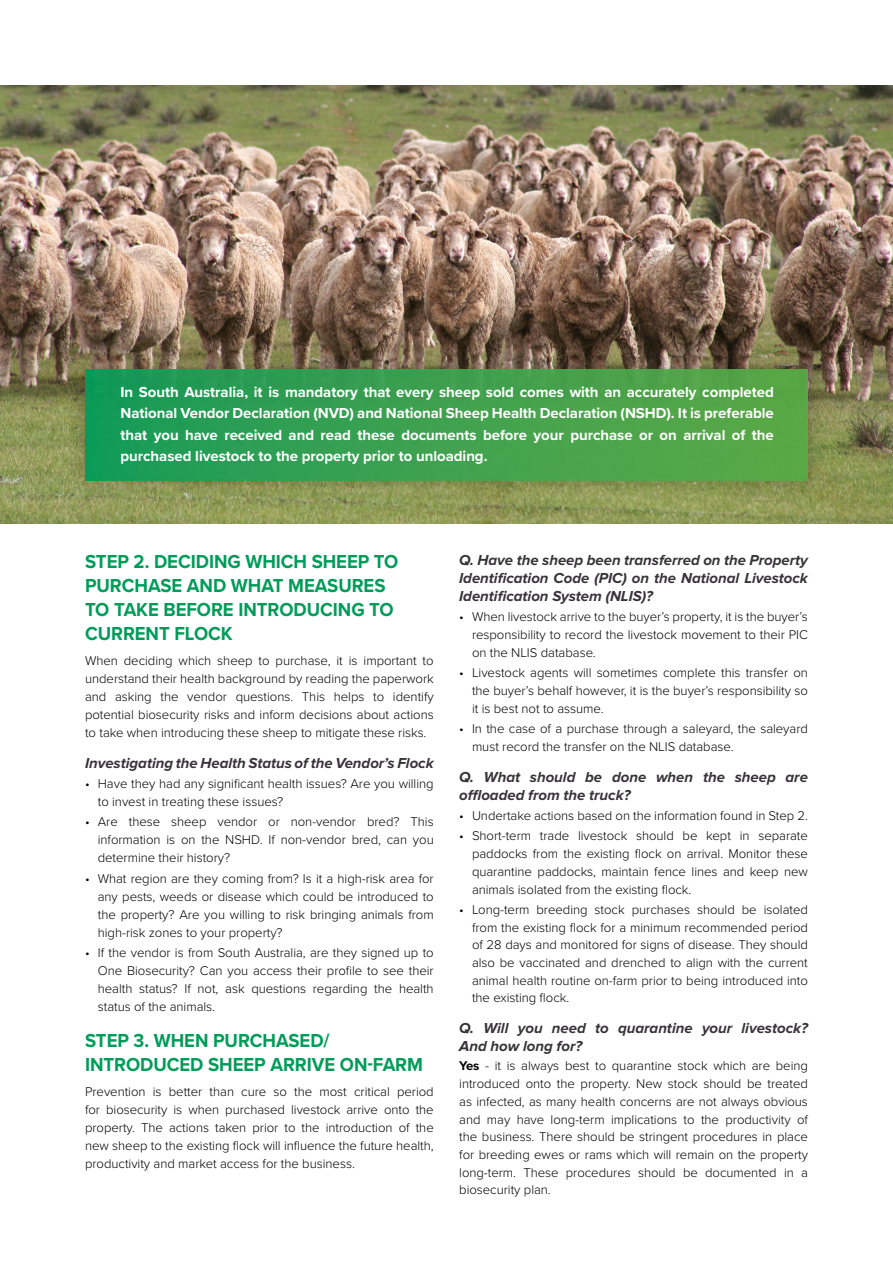
<style>
.page{position:relative;width:893px;height:1263px;background:#fff}
.page>*{position:absolute;margin:0;border:0;box-sizing:border-box;transform-origin:0 0}
.t1{font:700 19.5px/24px "Proxima Nova";letter-spacing:-.005em;color:#009c59;scale:.95 1}
.t2{font:700 15px/21px "Proxima Nova";letter-spacing:-.005em;color:#fff;text-align:justify}
.t3{font:italic 700 15px/18px "Proxima Nova";letter-spacing:-.005em;color:#373437}
.t4{font:300 13.2px/18px "Proxima Nova";letter-spacing:-.005em;color:#000;text-align:justify}
.s1{font-weight:700}
</style>
<div class="page">
<img style="left:0;top:85px;width:893px;height:438px">
<div style="left:65px;top:350px;width:763px;height:150px;background:#000;opacity:.3"></div>
<div style="left:85px;top:370px;width:723px;height:110px;background:linear-gradient(to right,#199a58,#5fa846)"></div>
<p class="t2" style="left:120px;top:382px;width:655px">In South Australia, it is mandatory that every sheep sold comes with an accurately completed National Vendor Declaration (NVD) and National Sheep Health Declaration (NSHD). It is preferable that you have received and read these documents before your purchase or on arrival of the purchased livestock to the property prior to unloading.</p>
<h1 class="t1" style="left:85px;top:549px;width:331px">STEP 2. DECIDING WHICH SHEEP TO<br>PURCHASE AND WHAT MEASURES<br>TO TAKE BEFORE INTRODUCING TO<br>CURRENT FLOCK</h1>
<p class="t4" style="left:85px;top:651px;width:350px">When deciding which sheep to purchase, it is important to understand their health background by reading the paperwork and asking the vendor questions. This helps to identify potential biosecurity risks and inform decisions about actions to take when introducing these sheep to mitigate these risks.</p>
<p class="t3" style="left:85px;top:755px;width:350px">Investigating the Health Status of the Vendor’s Flock</p>
<p class="t4" style="left:98px;top:774px;width:337px;text-indent:-13px">• Have they had any significant health issues? Are you willing to invest in treating these issues?</p>
<p class="t4" style="left:98px;top:812px;width:337px;text-indent:-13px">• Are these sheep vendor or non-vendor bred? This information is on the NSHD. If non-vendor bred, can you determine their history?</p>
<p class="t4" style="left:98px;top:868px;width:337px;text-indent:-13px">• What region are they coming from? Is it a high-risk area for any pests, weeds or disease which could be introduced to the property? Are you willing to risk bringing animals from high-risk zones to your property?</p>
<p class="t4" style="left:98px;top:942px;width:337px;text-indent:-13px">• If the vendor is from South Australia, are they signed up to One Biosecurity? Can you access their profile to see their health status? If not, ask questions regarding the health status of the animals.</p>
<h1 class="t1" style="left:85px;top:1028px;width:357px">STEP 3. WHEN PURCHASED/<br>INTRODUCED SHEEP ARRIVE ON-FARM</h1>
<p class="t4" style="left:85px;top:1082px;width:350px">Prevention is better than cure so the most critical period for biosecurity is when purchased livestock arrive onto the property. The actions taken prior to the introduction of the new sheep to the existing flock will influence the future health, productivity and market access for the business.</p>
<p class="t3" style="left:459px;top:551px;width:350px;text-align:justify">Q. Have the sheep been transferred on the Property Identification Code (PIC) on the National Livestock Identification System (NLIS)?</p>
<p class="t4" style="left:472px;top:607px;width:337px;text-indent:-13px">• When livestock arrive to the buyer’s property, it is the buyer’s responsibility to record the livestock movement to their PIC on the NLIS database.</p>
<p class="t4" style="left:472px;top:663px;width:337px;text-indent:-13px">• Livestock agents will sometimes complete this transfer on the buyer’s behalf however, it is the buyer’s responsibility so it is best not to assume.</p>
<p class="t4" style="left:472px;top:719px;width:337px;text-indent:-13px">• In the case of a purchase through a saleyard, the saleyard must record the transfer on the NLIS database.</p>
<p class="t3" style="left:459px;top:769px;width:350px">Q. What should be done when the sheep are offloaded from the truck?</p>
<p class="t4" style="left:459px;top:806px;width:350px">• Undertake actions based on the information found in Step 2.</p>
<p class="t4" style="left:472px;top:826px;width:337px;text-indent:-13px">• Short-term trade livestock should be kept in separate paddocks from the existing flock on arrival. Monitor these quarantine paddocks, maintain fence lines and keep new animals isolated from the existing flock.</p>
<p class="t4" style="left:472px;top:900px;width:337px;text-indent:-13px">• Long-term breeding stock purchases should be isolated from the existing flock for a minimum recommended period of 28 days and monitored for signs of disease. They should also be vaccinated and drenched to align with the current animal health routine on-farm prior to being introduced into the existing flock.</p>
<p class="t3" style="left:459px;top:1020px;width:350px">Q. Will you need to quarantine your livestock?<br>And how long for?</p>
<p class="t4" style="left:459px;top:1056px;width:350px"><span class="s1">Yes</span> - it is always best to quarantine stock which are being introduced onto the property. New stock should be treated as infected, as many health concerns are not always obvious and may have long-term implications to the productivity of the business. There should be stringent procedures in place for breeding ewes or rams which will remain on the property long-term. These procedures should be documented in a biosecurity plan.</p>
</div>
